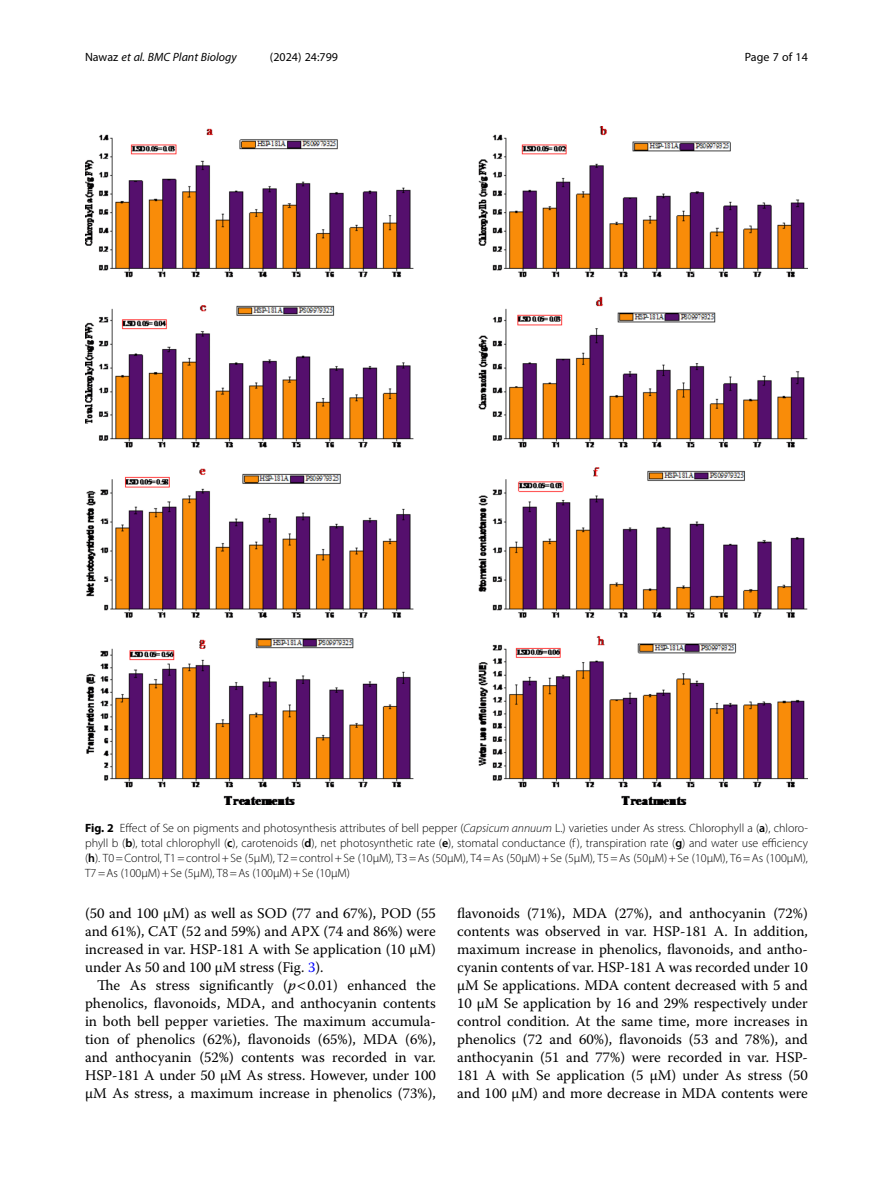
<style>
.page{position:relative;width:893px;height:1191px;background:#fff}
.page>*{position:absolute;margin:0;border:0;box-sizing:border-box;transform-origin:0 0}
.Body_Text_Indent{font:14.7px/18px "Warnock Pro";color:#000;text-align:justify}
.Body_Text{font:14.7px/18px "Warnock Pro";color:#000;text-align:justify}
.Figure_Caption{font:300 12px/15px "Myriad Pro";color:#000;text-align:justify}
.t1{font:italic 12px "Myriad Pro";color:#000}
.t2{font:12px "Myriad Pro";color:#000}
.s1{font-style:normal}
.s2{font-weight:700}
.s3{font-style:italic}
.s4{font-weight:600}
.s5{color:#00f}
</style>
<div class="page">
<img style="left:85px;top:126px;width:723px;height:679px">
<p class="t1" style="left:85px;top:50px;width:153px"><span class="s1">Nawaz</span> et al. BMC Plant Biology</p>
<p class="t2" style="left:270px;top:50px;width:70px">(2024) 24:799</p>
<p class="t2" style="left:745px;top:50px;width:65px">Page 7 of 14</p>
<p class="Figure_Caption" style="left:85px;top:820px;width:724px"><span class="s2">Fig. 2</span> Effect of Se on pigments and photosynthesis attributes of bell pepper (<span class="s3">Capsicum annuum</span> L.) varieties under As stress. Chlorophyll a (<span class="s4">a</span>), chloro&shy;phyll b (<span class="s4">b</span>), total chlorophyll (<span class="s4">c</span>), carotenoids (<span class="s4">d</span>), net photosynthetic rate (<span class="s4">e</span>), stomatal conductance (f ), transpiration rate (<span class="s4">g</span>) and water use efficiency (<span class="s4">h</span>). T0=Control, T1=control+Se (5µM), T2=control+Se (10µM), T3=As (50µM), T4=As (50µM)+Se (5µM), T5=As (50µM)+Se (10µM), T6=As (100µM), T7=As (100µM)+Se (5µM), T8=As (100µM)+Se (10µM)</p>
<p class="Body_Text" style="left:85px;top:904px;width:352px">(50 and 100 µM) as well as SOD (77 and 67%), POD (55 and 61%), CAT (52 and 59%) and APX (74 and 86%) were increased in var. HSP-181 A with Se application (10 µM) under As 50 and 100 µM stress (Fig. <span class="s5">3</span>).</p>
<p class="Body_Text_Indent" style="left:85px;top:976px;width:352px;text-indent:12px">The As stress significantly (<span class="s3">p</span> 0.01) enhanced the phenolics, flavonoids, MDA, and anthocyanin contents in both bell pepper varieties. The maximum accumula&shy;tion of phenolics (62%), flavonoids (65%), MDA (6%), and anthocyanin (52%) contents was recorded in var.<br>HSP-181 A under 50 µM As stress. However, under 100 µM As stress, a maximum increase in phenolics (73%),</p>
<p class="Body_Text_Indent" style="left:457px;top:904px;width:352px">flavonoids (71%), MDA (27%), and anthocyanin (72%) contents was observed in var. HSP-181 A. In addition, maximum increase in phenolics, flavonoids, and antho&shy;cyanin contents of var. HSP-181 A was recorded under 10 µM Se applications. MDA content decreased with 5 and 10 µM Se application by 16 and 29% respectively under control condition. At the same time, more increases in phenolics (72 and 60%), flavonoids (53 and 78%), and anthocyanin (51 and 77%) were recorded in var. HSP-181 A with Se application (5 µM) under As stress (50 and 100 µM) and more decrease in MDA contents were</p>
</div>
